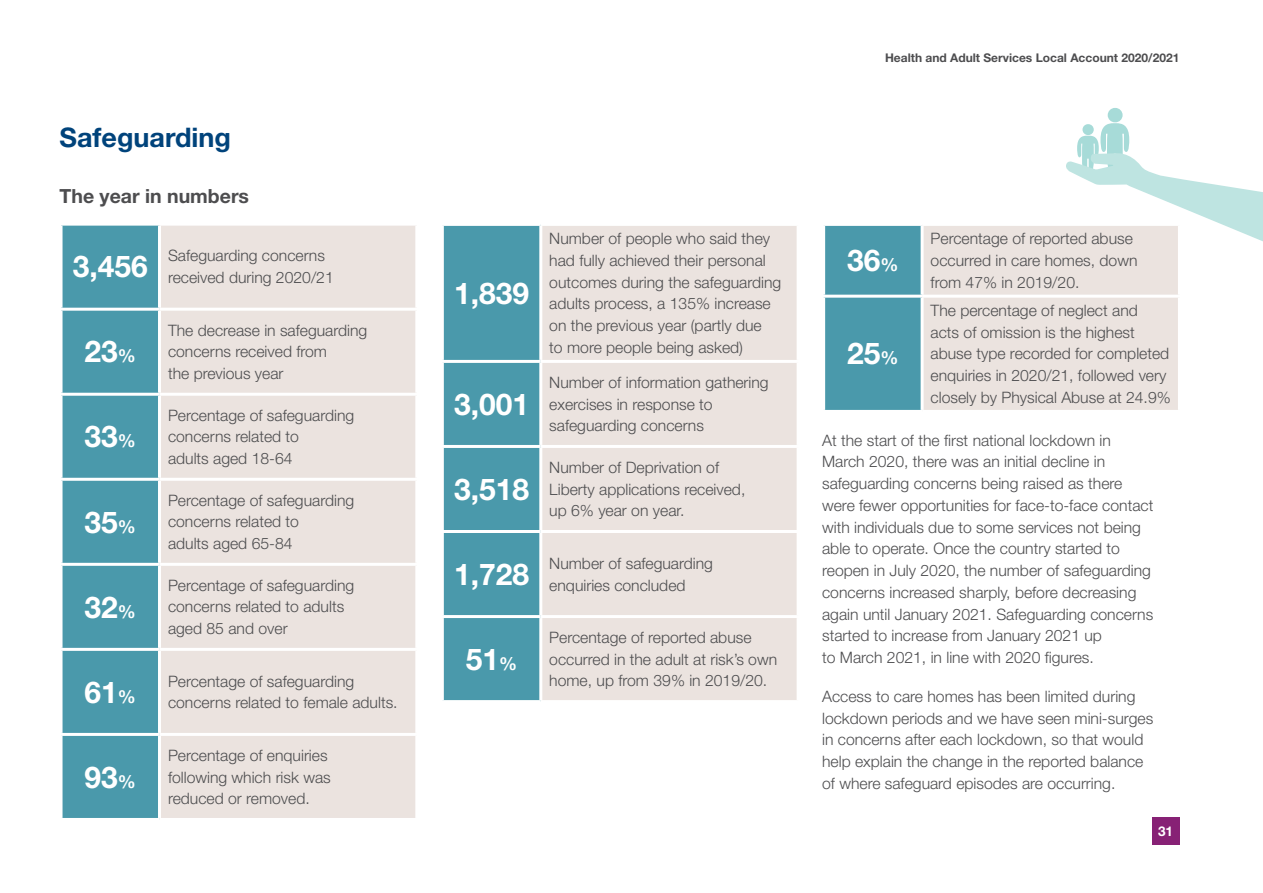
<style>
.page{position:relative;width:1263px;height:893px;background:#fff}
.page>*{position:absolute;margin:0;border:0;box-sizing:border-box;transform-origin:0 0}
.Body{font:700 30px "Helvetica Neue LT Std";color:#fff}
.heads_2{font:700 27px "Helvetica Neue LT Std";color:#00437b}
.head_3{font:700 19.5px "Helvetica Neue LT Std";color:#4d4d4f}
.Body-2{font:300 15.75px/21.8px "Helvetica Neue LT Std";color:#4d4d4f}
.t1{font:700 13.5px "Helvetica Neue LT Std";color:#fff}
.t2{font:700 12px "Helvetica Neue LT Std";color:#4d4d4f}
.s1{font-size:18px}
</style>
<div class="page">
<svg style="left:1066px;top:108px;width:197px;height:134px"></svg>
<svg style="left:61px;top:225px;width:354px;height:1px"></svg>
<div style="left:63px;top:226px;width:95px;height:592px;background:#4a99ab"></div>
<div style="left:161px;top:226px;width:254px;height:592px;background:#ebe3df"></div>
<hr style="left:60px;top:308px;width:99px;height:3px;background:#fff">
<hr style="left:159px;top:308px;width:259px;height:3px;background:#fff">
<hr style="left:60px;top:393px;width:99px;height:3px;background:#fff">
<hr style="left:159px;top:393px;width:259px;height:3px;background:#fff">
<hr style="left:60px;top:478px;width:99px;height:3px;background:#fff">
<hr style="left:159px;top:478px;width:259px;height:3px;background:#fff">
<hr style="left:60px;top:563px;width:99px;height:3px;background:#fff">
<hr style="left:159px;top:563px;width:259px;height:3px;background:#fff">
<hr style="left:60px;top:648px;width:99px;height:3px;background:#fff">
<hr style="left:159px;top:648px;width:259px;height:3px;background:#fff">
<hr style="left:60px;top:733px;width:99px;height:3px;background:#fff">
<hr style="left:159px;top:733px;width:259px;height:3px;background:#fff">
<div style="left:444px;top:226px;width:95px;height:474px;background:#4a99ab"></div>
<div style="left:542px;top:226px;width:255px;height:474px;background:#ebe3df"></div>
<hr style="left:441px;top:360px;width:100px;height:3px;background:#fff">
<hr style="left:541px;top:360px;width:259px;height:3px;background:#fff">
<hr style="left:441px;top:445px;width:100px;height:3px;background:#fff">
<hr style="left:541px;top:445px;width:259px;height:3px;background:#fff">
<hr style="left:441px;top:530px;width:100px;height:3px;background:#fff">
<hr style="left:541px;top:530px;width:259px;height:3px;background:#fff">
<hr style="left:441px;top:615px;width:100px;height:3px;background:#fff">
<hr style="left:541px;top:615px;width:259px;height:3px;background:#fff">
<div style="left:825px;top:226px;width:96px;height:184px;background:#4a99ab"></div>
<div style="left:924px;top:226px;width:254px;height:184px;background:#ebe3df"></div>
<hr style="left:922px;top:223px;width:259px;height:3px;background:#fff">
<hr style="left:1178px;top:226px;width:3px;height:69px;background:#fff">
<hr style="left:822px;top:295px;width:100px;height:3px;background:#fff">
<hr style="left:922px;top:295px;width:259px;height:3px;background:#fff">
<div style="left:1152px;top:817px;width:27px;height:28px;background:#872175"></div>
<h2 class="heads_2" style="left:60px;top:121px;width:173px">Safeguarding</h2>
<h3 class="head_3" style="left:60px;top:184px;width:191px">The year in numbers</h3>
<p class="Body" style="left:73px;top:248px;width:77px">3,456</p>
<p class="Body-2" style="left:168px;top:245px;width:167px">Safeguarding concerns received during 2020/21</p>
<p class="Body" style="left:85px;top:333px;width:53px">23<span class="s1">%</span></p>
<p class="Body" style="left:85px;top:418px;width:53px">33<span class="s1">%</span></p>
<p class="Body" style="left:85px;top:503px;width:53px">35<span class="s1">%</span></p>
<p class="Body" style="left:85px;top:588px;width:53px">32<span class="s1">%</span></p>
<p class="Body-2" style="left:168px;top:319px;width:201px">The decrease in safeguarding concerns received from<br>the previous year</p>
<p class="Body-2" style="left:168px;top:404px;width:188px">Percentage of safeguarding concerns related to<br>adults aged 18-64</p>
<p class="Body-2" style="left:168px;top:489px;width:188px">Percentage of safeguarding concerns related to<br>adults aged 65-84</p>
<p class="Body-2" style="left:168px;top:574px;width:188px">Percentage of safeguarding concerns related to adults aged 85 and over</p>
<p class="Body" style="left:85px;top:673px;width:53px">61<span class="s1">%</span></p>
<p class="Body-2" style="left:168px;top:670px;width:231px">Percentage of safeguarding concerns related to female adults.</p>
<p class="Body" style="left:85px;top:758px;width:53px">93<span class="s1">%</span></p>
<p class="Body-2" style="left:168px;top:744px;width:164px">Percentage of enquiries following which risk was reduced or removed.</p>
<p class="t2" style="left:885px;top:50px;width:296px">Health and Adult Services Local Account 2020/2021</p>
<p class="Body" style="left:454px;top:274px;width:77px">1,839</p>
<p class="Body" style="left:454px;top:385px;width:77px">3,001</p>
<p class="Body" style="left:454px;top:470px;width:77px">3,518</p>
<p class="Body-2" style="left:549px;top:227px;width:233px">Number of people who said they had fully achieved their personal outcomes during the safeguarding adults process, a 135% increase on the previous year (partly due<br>to more people being asked)</p>
<p class="Body-2" style="left:549px;top:371px;width:221px">Number of information gathering exercises in response to safeguarding concerns</p>
<p class="Body-2" style="left:549px;top:456px;width:198px">Number of Deprivation of<br>Liberty applications received, up 6% year on year.</p>
<p class="Body" style="left:454px;top:555px;width:77px">1,728</p>
<p class="Body-2" style="left:549px;top:552px;width:165px">Number of safeguarding enquiries concluded</p>
<p class="Body" style="left:466px;top:640px;width:53px">51<span class="s1">%</span></p>
<p class="Body-2" style="left:549px;top:626px;width:229px">Percentage of reported abuse occurred in the adult at risk’s own home, up from 39% in 2019/20.</p>
<p class="Body" style="left:847px;top:242px;width:53px">36<span class="s1">%</span></p>
<p class="Body-2" style="left:931px;top:227px;width:208px">Percentage of reported abuse occurred in care homes, down from 47% in 2019/20.</p>
<p class="Body-2" style="left:931px;top:299px;width:242px">The percentage of neglect and<br>acts of omission is the highest abuse type recorded for completed enquiries in 2020/21, followed very closely by Physical Abuse at 24.9%</p>
<p class="Body-2" style="left:822px;top:429px;width:333px">At the start of the first national lockdown in March 2020, there was an initial decline in safeguarding concerns being raised as there were fewer opportunities for face-to-face contact with individuals due to some services not being able to operate. Once the country started to reopen in July 2020, the number of safeguarding concerns increased sharply, before decreasing again until January 2021. Safeguarding concerns started to increase from January 2021 up<br>to March 2021, in line with 2020 figures.</p>
<p class="Body-2" style="left:822px;top:685px;width:333px">Access to care homes has been limited during lockdown periods and we have seen mini-surges in concerns after each lockdown, so that would help explain the change in the reported balance of where safeguard episodes are occurring.</p>
<p class="t1" style="left:1158px;top:822px;width:17px">31</p>
<p class="Body" style="left:847px;top:335px;width:53px">25<span class="s1">%</span></p>
</div>
